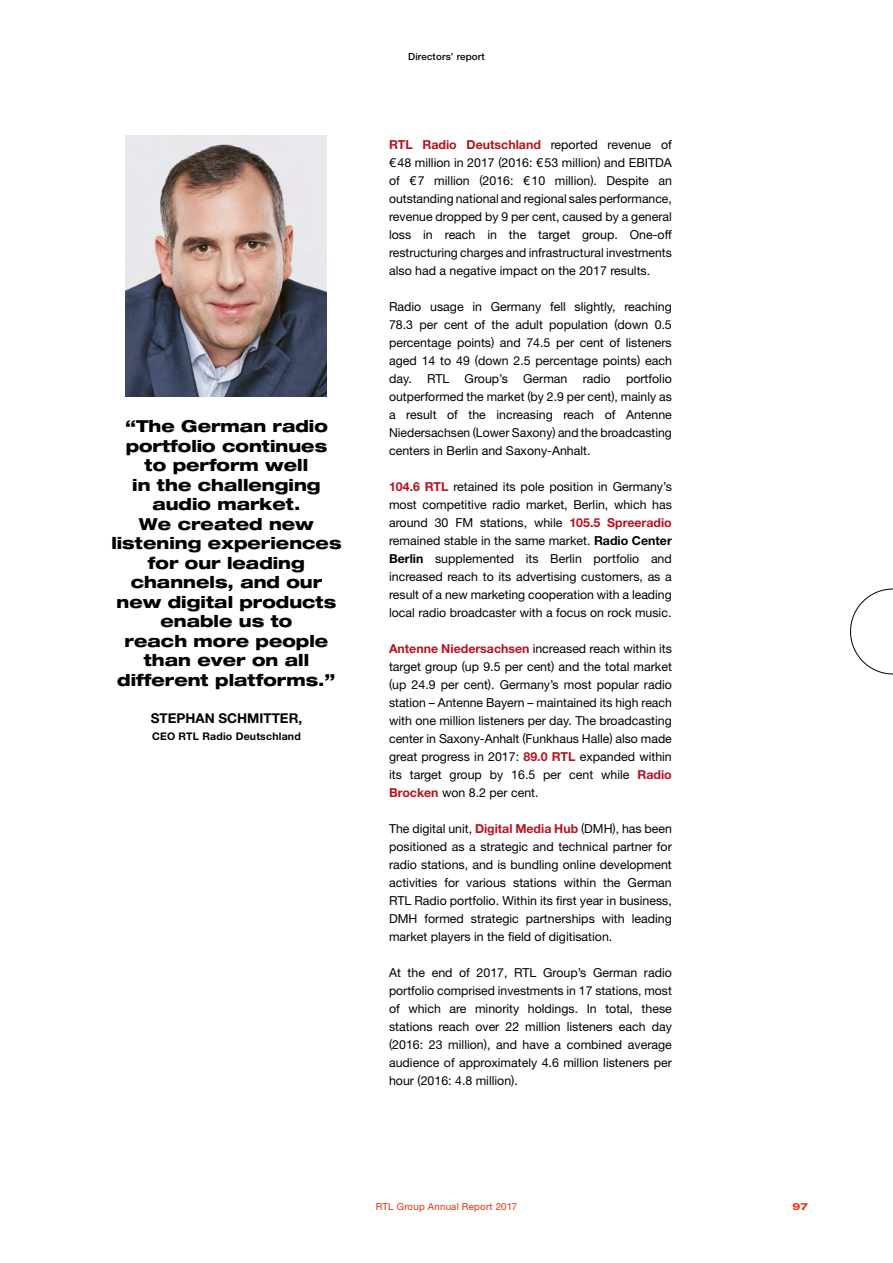
<style>
.page{position:relative;width:893px;height:1263px;background:#fff}
.page>*{position:absolute;margin:0;border:0;box-sizing:border-box;transform-origin:0 0}
.t1{font:800 expanded 16.5px/19.5px "Helvetica Neue LT Pro";color:#000;text-align:center}
.t2{font:700 13.5px "Helvetica Neue LT Pro";color:#000}
.t3{font:12.3px/18px "Helvetica Neue LT Pro";color:#000;text-align:justify}
.t4{font:700 10.5px "Helvetica Neue LT Pro";letter-spacing:.02em;color:#000}
.t5{font:9.75px "Helvetica Neue LT Pro";letter-spacing:.02em;color:#e6310e}
.t6{font:500 9.75px "Helvetica Neue LT Pro";letter-spacing:.02em;color:#000}
.t7{font:700 expanded 9.75px "Helvetica Neue LT Pro";color:#e6310e}
.s1{font-weight:700;color:#b6121d}
.s2{font-weight:700}
</style>
<div class="page">
<img style="left:126px;top:136px;width:201px;height:261px">
<svg style="left:850px;top:589px;width:43px;height:85px"></svg>
<p class="t1" style="left:111px;top:416px;width:232px">“The German radio portfolio continues<br>to perform well<br>in the challenging audio market.<br>We created new listening experiences for our leading channels, and our new digital products enable us to<br>reach more people than ever on all different platforms.”</p>
<p class="t2" style="left:151px;top:710px;width:153px">STEPHAN SCHMITTER,</p>
<p class="t4" style="left:152px;top:729px;width:150px">CEO RTL Radio Deutschland</p>
<p class="t6" style="left:408px;top:51px;width:78px">Directors’ report</p>
<p class="t3" style="left:389px;top:135px;width:284px"><span class="s1">RTL Radio Deutschland</span> reported revenue of €48 million in 2017 (2016: €53 million) and EBITDA of €7 million (2016: €10 million). Despite an outstanding national and regional sales performance, revenue dropped by 9 per cent, caused by a general loss in reach in the target group. One-off restructuring charges and infrastructural investments also had a negative impact on the 2017 results.</p>
<p class="t3" style="left:389px;top:297px;width:284px">Radio usage in Germany fell slightly, reaching 78.3 per cent of the adult population (down 0.5 percentage points) and 74.5 per cent of listeners aged 14 to 49 (down 2.5 percentage points) each day. RTL Group’s German radio portfolio outperformed the market (by 2.9 per cent), mainly as a result of the increasing reach of Antenne Niedersachsen (Lower Saxony) and the broadcasting centers in Berlin and Saxony-Anhalt.</p>
<p class="t3" style="left:389px;top:477px;width:284px"><span class="s1">104.6 RTL</span> retained its pole position in Germany’s most competitive radio market, Berlin, which has around 30 FM stations, while <span class="s1">105.5 Spreeradio </span>remained stable in the same market. <span class="s2">Radio Center Berlin</span> supplemented its Berlin portfolio and increased reach to its advertising customers, as a result of a new marketing cooperation with a leading local radio broadcaster with a focus on rock music.</p>
<p class="t3" style="left:389px;top:639px;width:284px"><span class="s1">Antenne Niedersachsen</span> increased reach within its target group (up 9.5 per cent) and the total market (up 24.9 per cent). Germany’s most popular radio station – Antenne Bayern – maintained its high reach with one million listeners per day. The broadcasting center in Saxony-Anhalt (Funkhaus Halle) also made great progress in 2017: <span class="s1">89.0 RTL</span> expanded within its target group by 16.5 per cent while <span class="s1">Radio Brocken</span> won 8.2 per cent.</p>
<p class="t3" style="left:389px;top:819px;width:284px">The digital unit, <span class="s1">Digital Media Hub</span> (DMH), has been positioned as a strategic and technical partner for radio stations, and is bundling online development activities for various stations within the German RTL Radio portfolio. Within its first year in business, DMH formed strategic partnerships with leading market players in the field of digitisation.</p>
<p class="t3" style="left:389px;top:963px;width:284px">At the end of 2017, RTL Group’s German radio portfolio comprised investments in 17 stations, most of which are minority holdings. In total, these stations reach over 22 million listeners each day (2016: 23 million), and have a combined average audience of approximately 4.6 million listeners per hour (2016: 4.8 million).</p>
<p class="t5" style="left:376px;top:1200px;width:143px">RTL Group Annual Report 2017</p>
<p class="t7" style="left:792px;top:1200px;width:17px">97</p>
</div>
